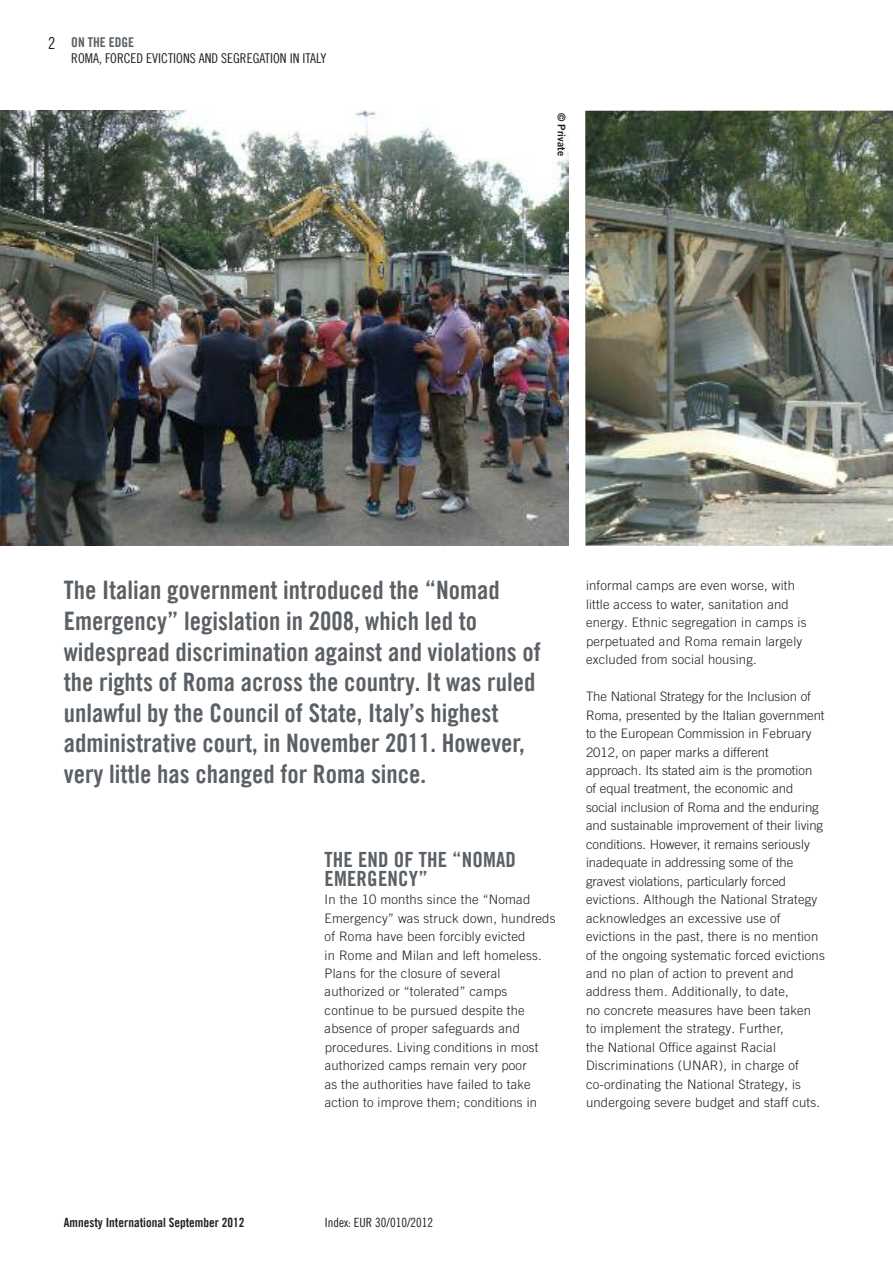
<style>
.page{position:relative;width:893px;height:1263px;background:#fff}
.page>*{position:absolute;margin:0;border:0;box-sizing:border-box;transform-origin:0 0}
.t1{font:25.5px/30.6px "Amnesty Trade Gothic Bd Cn 20";color:#5a6065}
.t2{font:21px/18.5px "Amnesty Trade Gothic Bd Cn 20";letter-spacing:.01em;color:#5a6065}
.t3{font:13.5px "Amnesty Trade Gothic Cn 18";color:#201e21}
.t4{font:13.5px "Amnesty Trade Gothic Bd Cn 20";color:#5a6065}
.t5{font:300 13.05px/18.5px "Amnesty Trade Gothic";letter-spacing:.015em;color:#201e21}
.t6{font:12.75px "Amnesty Trade Gothic Bd Cn 20";color:#201e21}
.t7{font:12.75px "Amnesty Trade Gothic Cn 18";color:#201e21}
.t8{font:10.5px "Amnesty Trade Gothic Bd 2";color:#201e21}
.s1{font-family:"Amnesty Trade Gothic Cn 18";font-size:16.5px;color:#201e21}
</style>
<div class="page">
<img style="left:0;top:111px;width:568px;height:434px">
<img style="left:585px;top:111px;width:308px;height:435px">
<p class="t4" style="left:48px;top:33px;width:88px"><span class="s1">2</span> on the edge</p>
<p class="t3" style="left:71px;top:50px;width:257px">ROMA, FORCED EVICTIONS AND SEGREGATION IN ITALY</p>
<p class="t8" style="left:568px;top:113px;width:45px;rotate:90deg">© Private</p>
<p class="t1" style="left:64px;top:574px;width:479px">the italian government introduced the “nomad emergency” legislation in 2008, which led to widespread discrimination against and violations of the rights of roma across the country. it was ruled unlawful by the Council of state, italy’s highest administrative court, in november 2011. however, very little has changed for roma since.</p>
<h2 class="t2" style="left:325px;top:850px;width:193px">the end of the “nomad emergenCy”</h2>
<p class="t5" style="left:325px;top:890px;width:232px">In the 10 months since the “Nomad Emergency” was struck down, hundreds of Roma have been forcibly evicted<br>in Rome and Milan and left homeless.<br>Plans for the closure of several authorized or “tolerated” camps continue to be pursued despite the absence of proper safeguards and procedures. Living conditions in most authorized camps remain very poor<br>as the authorities have failed to take action to improve them; conditions in</p>
<p class="t5" style="left:586px;top:576px;width:222px">informal camps are even worse, with little access to water, sanitation and energy. Ethnic segregation in camps is perpetuated and Roma remain largely excluded from social housing.</p>
<p class="t5" style="left:586px;top:687px;width:240px">The National Strategy for the Inclusion of Roma, presented by the Italian government to the European Commission in February 2012, on paper marks a different approach. Its stated aim is the promotion of equal treatment, the economic and social inclusion of Roma and the enduring and sustainable improvement of their living conditions. However, it remains seriously inadequate in addressing some of the gravest violations, particularly forced evictions. Although the National Strategy acknowledges an excessive use of evictions in the past, there is no mention of the ongoing systematic forced evictions and no plan of action to prevent and address them. Additionally, to date,<br>no concrete measures have been taken to implement the strategy. Further,<br>the National Office against Racial Discriminations (UNAR), in charge of co-ordinating the National Strategy, is undergoing severe budget and staff cuts.</p>
<p class="t6" style="left:64px;top:1214px;width:182px">amnesty international september 2012</p>
<p class="t7" style="left:325px;top:1214px;width:110px">INDEX: EUR 30/010/2012</p>
</div>
